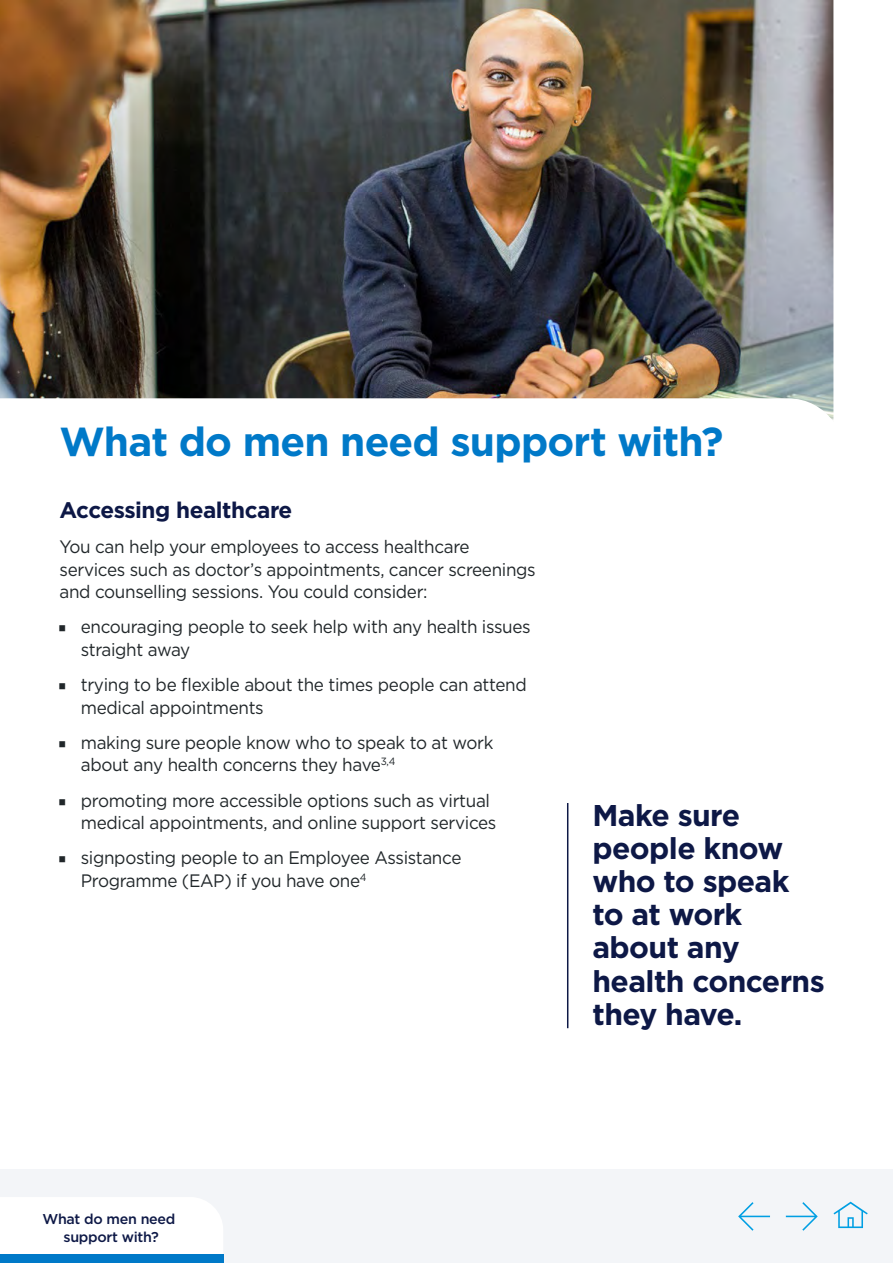
<style>
.page{position:relative;width:893px;height:1263px;background:#fff}
.page>*{position:absolute;margin:0;border:0;box-sizing:border-box;transform-origin:0 0}
.Section_heading{font:700 40.5px "Gotham";letter-spacing:-.02em;color:#0079c8}
.Quote_CYAN{font:700 30px/33px "Gotham";letter-spacing:-.02em;color:#0d1846}
.A4_Sub_B_-_CYAN{font:700 22.5px "Gotham";letter-spacing:-.02em;color:#0d1846}
.A4_Body_Copy{font:18px/22.5px "Gotham";letter-spacing:-.02em;color:#21272a;scale:.95 1}
.t1{font:500 14.25px/18px "Gotham";letter-spacing:-.02em;color:#0d1846;text-align:center}
</style>
<div class="page">
<div style="left:0;top:1169px;width:893px;height:94px;background:#f3f5f8"></div>
<svg style="left:738px;top:1202px;width:32px;height:29px"></svg>
<svg style="left:786px;top:1202px;width:32px;height:29px"></svg>
<div style="left:0;top:1197px;width:223px;height:57px;background:#fff"></div>
<svg style="left:833px;top:1202px;width:35px;height:26px"></svg>
<div style="left:0;top:1254px;width:223px;height:9px;background:#0079c8"></div>
<hr style="left:567px;top:803px;width:1px;height:225px;background:#0d1846">
<img style="left:0;top:0;width:833px;height:420px">
<p class="Section_heading" style="left:60px;top:415px;width:665px">What do men need support with?</p>
<p class="A4_Sub_B_-_CYAN" style="left:60px;top:495px;width:234px">Accessing healthcare</p>
<p class="A4_Body_Copy" style="left:60px;top:535px;width:503px">You can help your employees to access healthcare services such as doctor’s appointments, cancer screenings and counselling sessions. You could consider:</p>
<p class="A4_Body_Copy" style="left:81px;top:615px;width:475px">encouraging people to seek help with any health issues straight away</p>
<p class="A4_Body_Copy" style="left:81px;top:673px;width:471px">trying to be flexible about the times people can attend medical appointments</p>
<p class="A4_Body_Copy" style="left:81px;top:731px;width:436px">making sure people know who to speak to at work about any health concerns they have<sup>3,4</sup></p>
<p class="A4_Body_Copy" style="left:81px;top:789px;width:439px">promoting more accessible options such as virtual medical appointments, and online support services</p>
<p class="A4_Body_Copy" style="left:81px;top:846px;width:402px">signposting people to an Employee Assistance<br>Programme (EAP) if you have one<sup>4</sup></p>
<p class="Quote_CYAN" style="left:592px;top:799px;width:234px">Make sure people know who to speak to at work about any health concerns they have.</p>
<p class="t1" style="left:43px;top:1209px;width:134px">What do men need support with?</p>
</div>
